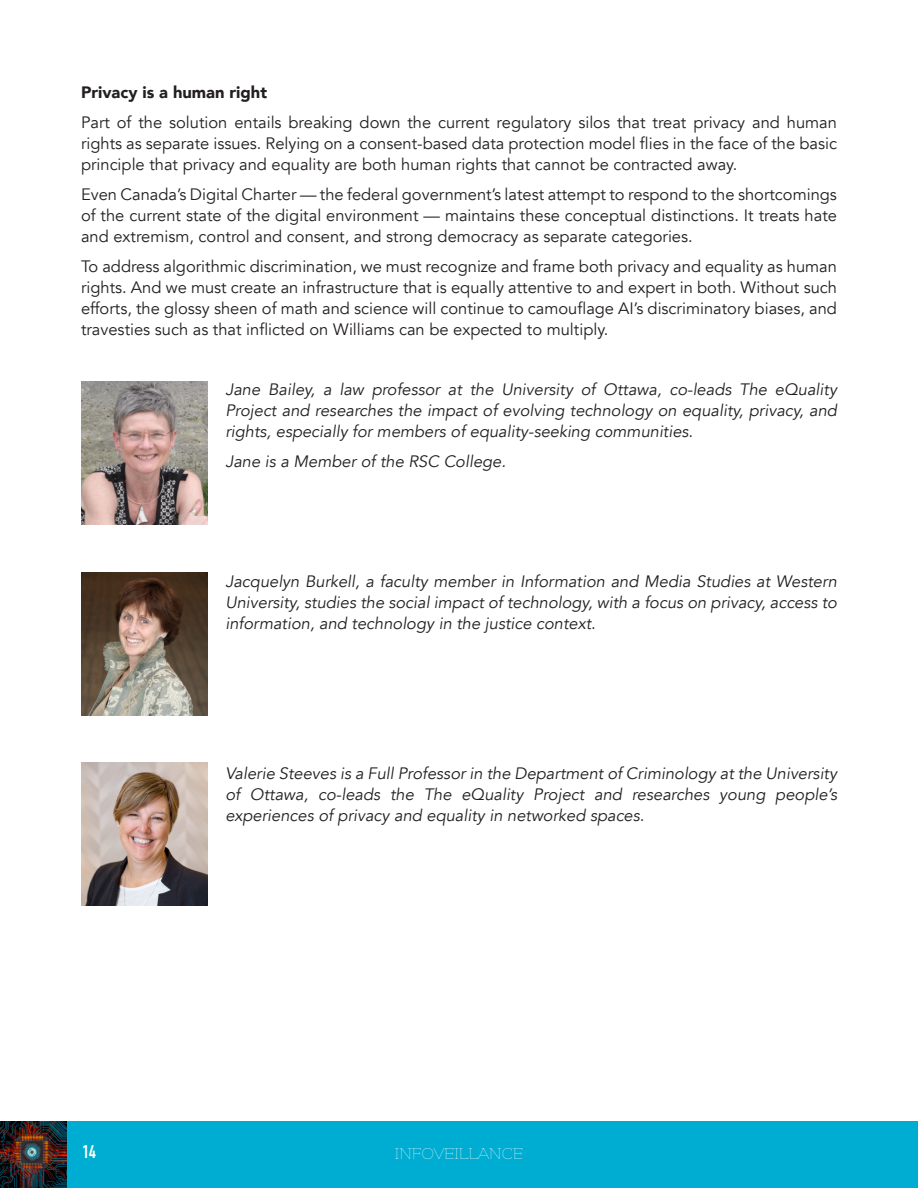
<style>
.page{position:relative;width:918px;height:1188px;background:#fff}
.page>*{position:absolute;margin:0;border:0;box-sizing:border-box;transform-origin:0 0}
.t1{font:300 18px "Flamenco";color:#fff}
.t2{font:700 18px "DIN Condensed";color:#fff}
.t3{font:16.5px/21px "Avenir";color:#231f20;text-align:justify}
.t4{font:italic 16.5px/21px "Avenir";color:#231f20;text-align:justify}
.t5{font:900 16.5px "Avenir";color:#231f20}
</style>
<div class="page">
<div style="left:0;top:1121px;width:918px;height:67px;background:#00add2"></div>
<img style="left:0;top:1121px;width:66px;height:67px">
<img style="left:81px;top:382px;width:126px;height:143px">
<img style="left:81px;top:572px;width:126px;height:143px">
<img style="left:81px;top:763px;width:126px;height:143px">
<p class="t5" style="left:81px;top:78px;width:188px">Privacy is a human right</p>
<p class="t3" style="left:81px;top:112px;width:758px">Part of the solution entails breaking down the current regulatory silos that treat privacy and human rights as separate issues. Relying on a consent-based data protection model flies in the face of the basic principle that privacy and equality are both human rights that cannot be contracted away.</p>
<p class="t3" style="left:81px;top:184px;width:758px">Even Canada’s Digital Charter — the federal government’s latest attempt to respond to the shortcomings of the current state of the digital environment — maintains these conceptual distinctions. It treats hate and extremism, control and consent, and strong democracy as separate categories.</p>
<p class="t3" style="left:81px;top:256px;width:758px">To address algorithmic discrimination, we must recognize and frame both privacy and equality as human rights. And we must create an infrastructure that is equally attentive to and expert in both. Without such efforts, the glossy sheen of math and science will continue to camouflage AI’s discriminatory biases, and travesties such as that inflicted on Williams can be expected to multiply.</p>
<p class="t4" style="left:225px;top:379px;width:613px">Jane Bailey, a law professor at the University of Ottawa, co-leads The eQuality Project and researches the impact of evolving technology on equality, privacy, and rights, especially for members of equality-seeking communities.</p>
<p class="t4" style="left:225px;top:451px;width:282px">Jane is a Member of the RSC College.</p>
<p class="t4" style="left:225px;top:571px;width:613px">Jacquelyn Burkell, a faculty member in Information and Media Studies at Western University, studies the social impact of technology, with a focus on privacy, access to information, and technology in the justice context.</p>
<p class="t4" style="left:225px;top:763px;width:613px">Valerie Steeves is a Full Professor in the Department of Criminology at the University of Ottawa, co-leads the The eQuality Project and researches young people’s experiences of privacy and equality in networked spaces.</p>
<p class="t2" style="left:83px;top:1140px;width:15px">14</p>
<p class="t1" style="left:395px;top:1145px;width:130px">INFOVEILLANCE</p>
</div>
